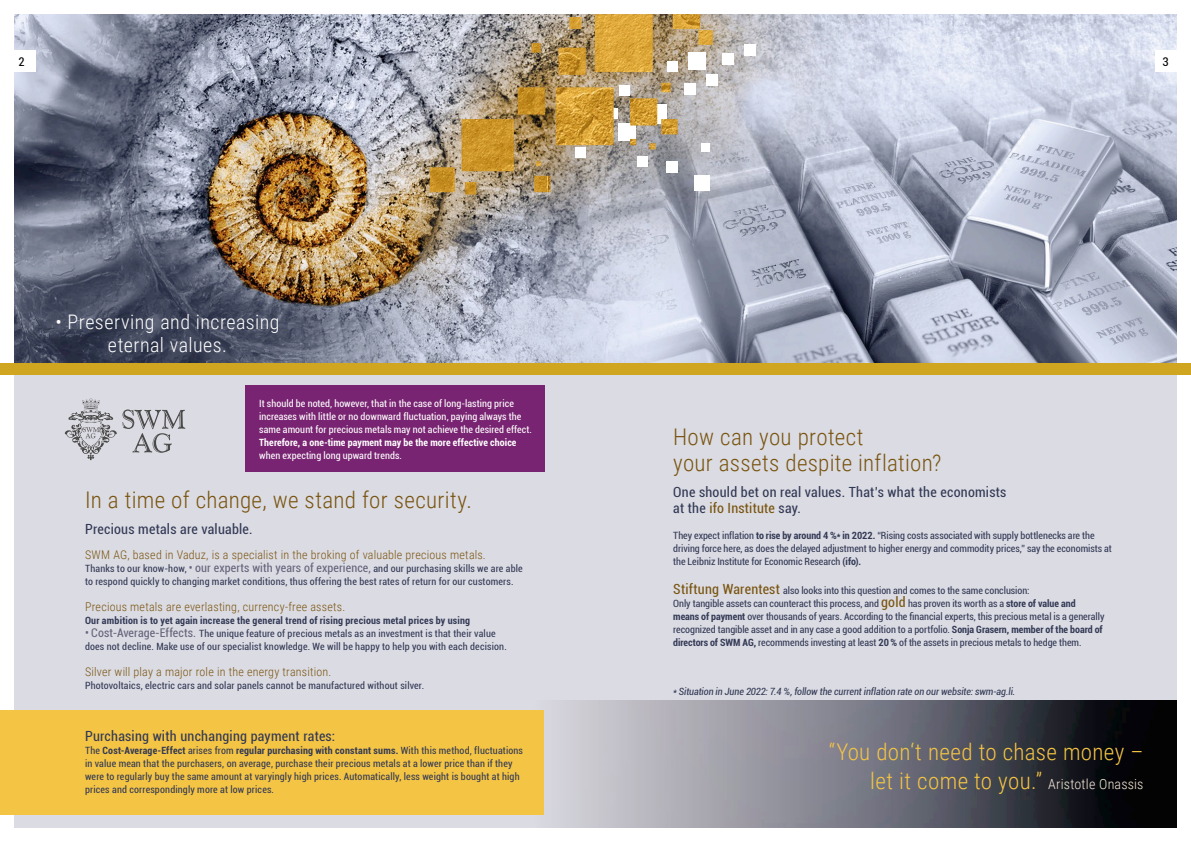
<style>
.page{position:relative;width:1191px;height:842px;background:#fff}
.page>*{position:absolute;margin:0;border:0;box-sizing:border-box;transform-origin:0 0}
.t1{font:300 23px "Roboto Condensed";letter-spacing:.01em;color:#79540f}
.t2{font:300 23px "Roboto Condensed";letter-spacing:.015em;color:#f4c445}
.t3{font:300 20px/22.7px "Roboto Condensed";letter-spacing:.025em;color:#fff;text-align:center}
.t4{font:condensed 14px "Roboto";letter-spacing:.015em;color:#323955}
.t5{font:condensed 14px "Roboto";letter-spacing:.015em;color:#79540f}
.t6{font:300 12px "Roboto Condensed";letter-spacing:.015em;color:#79540f}
.t7{font:condensed 12px "Roboto";color:#000}
.t8{font:condensed 10px/13px "Roboto";letter-spacing:.005em;color:#323955}
.t9{font:condensed 10px/13px "Roboto";letter-spacing:.005em;color:#fff}
.t10{font:700 condensed 10px "Roboto";letter-spacing:.02em;color:#323955}
.t11{font:italic condensed 10px "Roboto";letter-spacing:-.005em;color:#323955}
.s1{font-weight:700}
.s2{color:#323955}
.s3{font-size:14px;color:#79540f}
.s4{font-size:12px;color:#65647c}
.s5{font-size:14px;color:#f8ecda}
</style>
<div class="page">
<div style="left:14px;top:374px;width:1162px;height:454px;background:#dbdbe3"></div>
<img style="left:14px;top:14px;width:1162px;height:349px">
<div style="left:8px;top:50px;width:27px;height:21px;background:#fff"></div>
<div style="left:1155px;top:50px;width:27px;height:21px;background:#fff"></div>
<img style="left:543px;top:700px;width:633px;height:128px">
<div style="left:706px;top:74px;width:12px;height:12px;background:#fff"></div>
<div style="left:744px;top:44px;width:12px;height:12px;background:#fff"></div>
<div style="left:722px;top:53px;width:11px;height:12px;background:#fff"></div>
<img style="left:430px;top:14px;width:283px;height:180px">
<svg style="left:65px;top:398px;width:120px;height:62px"></svg>
<div style="left:0;top:363px;width:1191px;height:11px;background:#d0a621"></div>
<div style="left:0;top:710px;width:543px;height:105px;background:#f4c444"></div>
<div style="left:245px;top:386px;width:299px;height:86px;background:#792472"></div>
<p class="t7" style="left:19px;top:53px;width:8px">2</p>
<p class="t7" style="left:1162px;top:53px;width:8px">3</p>
<p class="t3" style="left:55px;top:310px;width:226px">• Preserving and increasing eternal values.</p>
<p class="t9" style="left:259px;top:396px;width:274px">It should be noted, however, that in the case of long-lasting price increases with little or no downward fluctuation, paying always the same amount for precious metals may not achieve the desired effect.<br><span class="s1">Therefore, a one-time payment may be the more effective choice </span>when expecting long upward trends.</p>
<p class="t1" style="left:673px;top:421px;width:192px">How can you protect</p>
<p class="t1" style="left:673px;top:447px;width:270px">your assets despite inflation?</p>
<p class="t4" style="left:673px;top:482px;width:335px">One should bet on real values. That’s what the economists</p>
<p class="t5" style="left:673px;top:498px;width:129px"><span class="s2">at the</span> ifo Institute <span class="s2">say.</span></p>
<p class="t8" style="left:673px;top:529px;width:440px">They expect inflation <span class="s1">to rise by around 4 %* in 2022.</span> “Rising costs associated with supply bottlenecks are the driving force here, as does the delayed adjustment to higher energy and commodity prices,” say the economists at the Leibniz Institute for Economic Research <span class="s1">(ifo).</span></p>
<p class="t8" style="left:673px;top:584px;width:404px"><span class="s3">Stiftung Warentest</span> also looks into this question and comes to the same conclusion:<br>Only tangible assets can counteract this process, and <span class="s3">gold</span> has proven its worth as a <span class="s1">store of value and</span></p>
<p class="t8" style="left:673px;top:610px;width:433px"><span class="s1">means of payment</span> over thousands of years. According to the financial experts, this precious metal is a generally recognized tangible asset and in any case a good addition to a portfolio. <span class="s1">Sonja Grasern, member of the board of</span></p>
<p class="t8" style="left:673px;top:636px;width:410px"><span class="s1">directors of SWM AG,</span> recommends investing at least <span class="s1">20 %</span> of the assets in precious metals to hedge them.</p>
<p class="t1" style="left:85px;top:484px;width:388px">In a time of change, we stand for security.</p>
<p class="t4" style="left:85px;top:519px;width:169px">Precious metals are valuable.</p>
<p class="t6" style="left:85px;top:546px;width:402px">SWM AG, based in Vaduz, is a specialist in the broking of valuable precious metals.</p>
<p class="t8" style="left:85px;top:561px;width:439px">Thanks to our know-how, <span class="s4">• our experts with years of experience,</span> and our purchasing skills we are able to respond quickly to changing market conditions, thus offering the best rates of return for our customers.</p>
<p class="t6" style="left:85px;top:598px;width:262px">Precious metals are everlasting, currency-free assets.</p>
<p class="t10" style="left:85px;top:613px;width:386px">Our ambition is to yet again increase the general trend of rising precious metal prices by using</p>
<p class="t8" style="left:85px;top:626px;width:412px"><span class="s4">• Cost-Average-Effects.</span> The unique feature of precious metals as an investment is that their value</p>
<p class="t8" style="left:85px;top:639px;width:423px">does not decline. Make use of our specialist knowledge. We will be happy to help you with each decision.</p>
<p class="t6" style="left:85px;top:663px;width:248px">Silver will play a major role in the energy transition.</p>
<p class="t8" style="left:85px;top:678px;width:341px">Photovoltaics, electric cars and solar panels cannot be manufactured without silver.</p>
<p class="t4" style="left:85px;top:726px;width:252px">Purchasing with unchanging payment rates:</p>
<p class="t8" style="left:85px;top:743px;width:439px">The <span class="s1">Cost-Average-Effect</span> arises from <span class="s1">regular purchasing with constant sums.</span> With this method, fluctuations in value mean that the purchasers, on average, purchase their precious metals at a lower price than if they were to regularly buy the same amount at varyingly high prices. Automatically, less weight is bought at high prices and correspondingly more at low prices.</p>
<p class="t2" style="left:829px;top:736px;width:316px">“You don‘t need to chase money –</p>
<p class="t11" style="left:673px;top:684px;width:344px">* Situation in June 2022: 7.4 %, follow the current inflation rate on our website: swm-ag.li.</p>
<p class="t2" style="left:870px;top:765px;width:275px">let it come to you.” <span class="s5">Aristotle Onassis</span></p>
</div>
